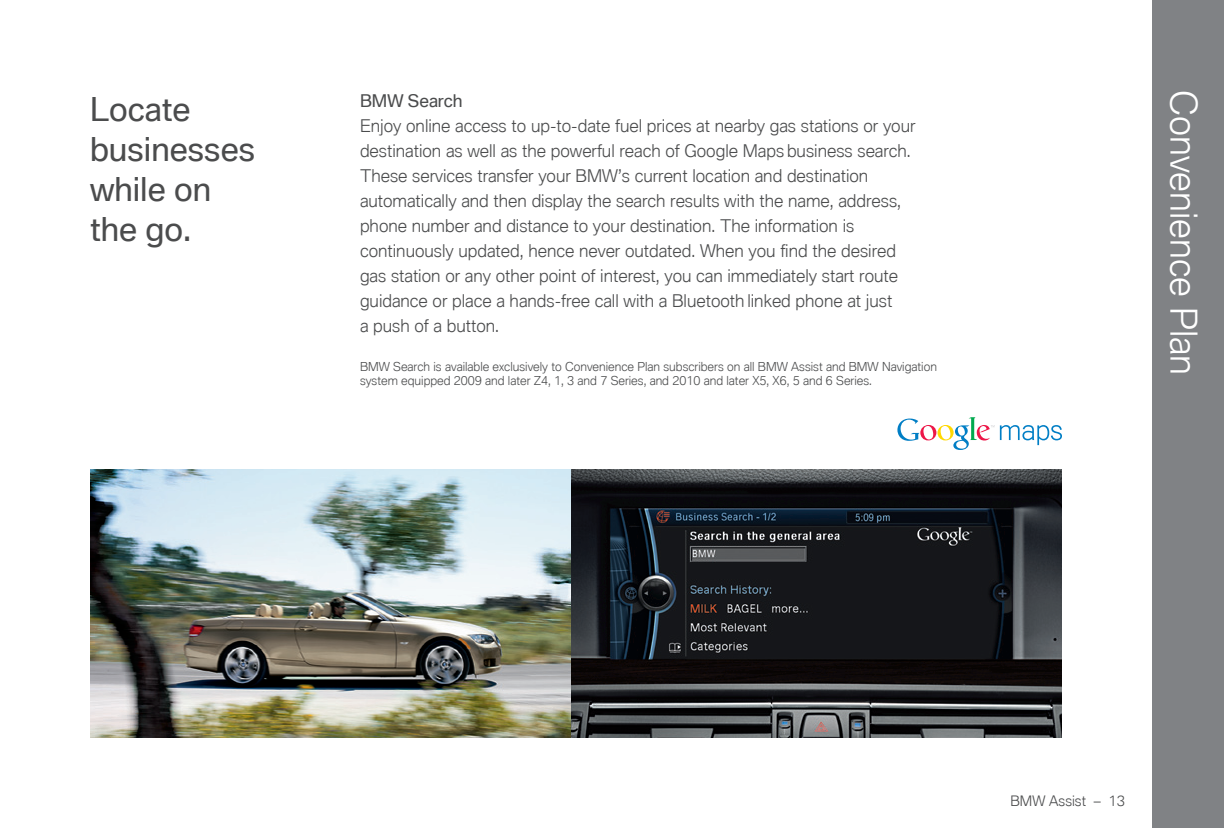
<style>
.page{position:relative;width:1224px;height:828px;background:#fff}
.page>*{position:absolute;margin:0;border:0;box-sizing:border-box;transform-origin:0 0}
.t1{font:300 36px "BMW Type Global Pro";color:#fff}
.t2{font:32px/40px "BMW Type Global Pro";color:#4b4c4d}
.captions{font:300 17px/25px "BMW Type Global Pro";color:#4b4c4d}
.captions-2{font:17px "BMW Type Global Pro";color:#4b4c4d}
.t3{font:300 14px "BMW Type Global Pro";color:#4b4c4d}
.captions-3{font:300 12px/14px "BMW Type Global Pro";color:#4b4c4d}
</style>
<div class="page">
<div style="left:1152px;top:0;width:72px;height:828px;background:#808285"></div>
<img style="left:570px;top:470px;width:492px;height:268px">
<img style="left:90px;top:470px;width:480px;height:268px">
<svg style="left:897px;top:417px;width:165px;height:33px"></svg>
<p class="t2" style="left:90px;top:91px;width:167px">Locate businesses while on the go.</p>
<p class="captions-2" style="left:360px;top:88px;width:104px">BMW Search</p>
<p class="captions" style="left:360px;top:114px;width:557px">Enjoy online access to up-to-date fuel prices at nearby gas stations or your destination as well as the powerful reach of Google Maps business search.<br>These services transfer your BMW’s current location and destination automatically and then display the search results with the name, address, phone number and distance to your destination. The information is continuously updated, hence never outdated. When you find the desired gas station or any other point of interest, you can immediately start route guidance or place a hands-free call with a Bluetooth linked phone at just<br>a push of a button.</p>
<p class="captions-3" style="left:360px;top:360px;width:579px">BMW Search is available exclusively to Convenience Plan subscribers on all BMW Assist and BMW Navigation system equipped 2009 and later Z4, 1, 3 and 7 Series, and 2010 and later X5, X6, 5 and 6 Series.</p>
<p class="t1" style="left:1209px;top:90px;width:286px;rotate:90deg">Convenience Plan</p>
<p class="t3" style="left:1010px;top:791px;width:116px">BMW Assist – 13</p>
</div>
